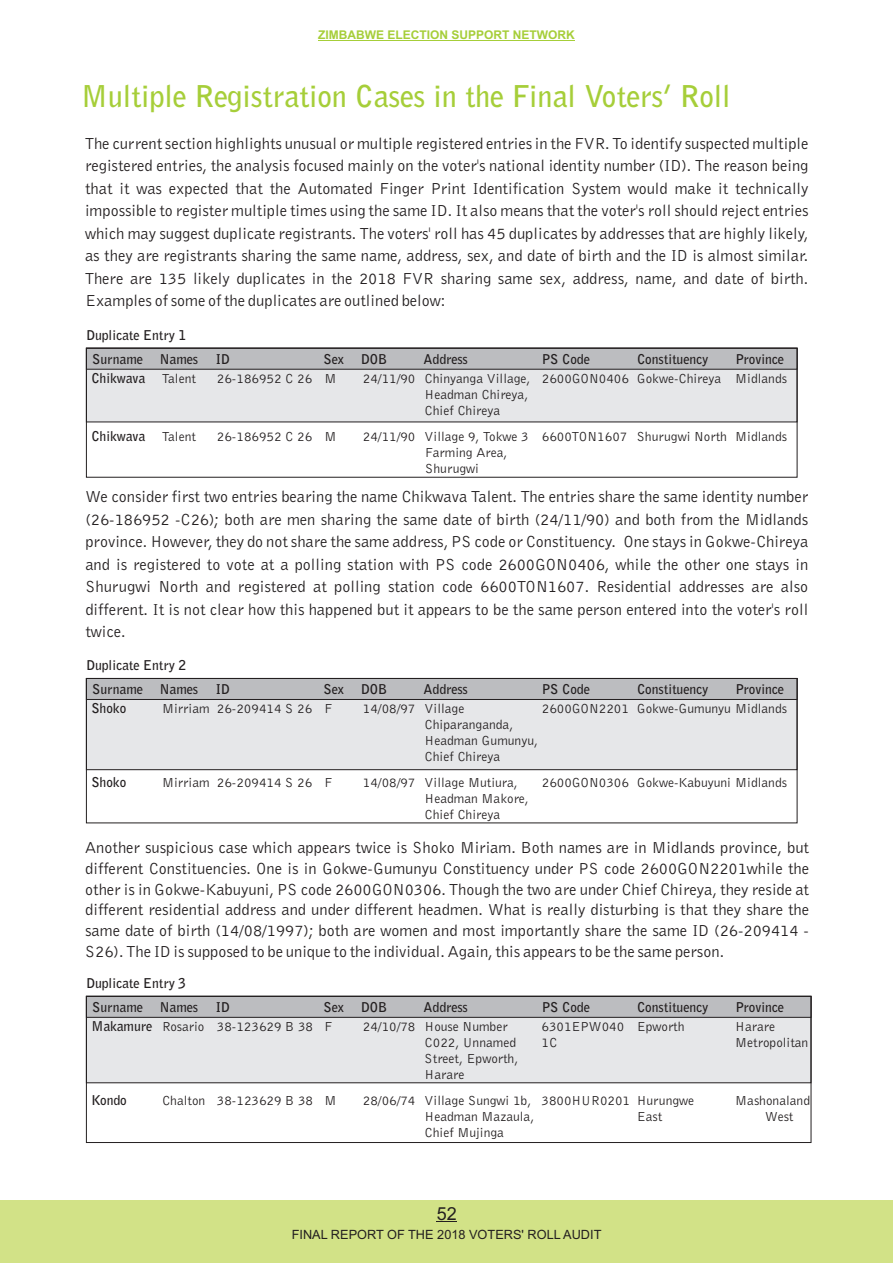
<style>
.page{position:relative;width:893px;height:1263px;background:#fff}
.page>*{position:absolute;margin:0;border:0;box-sizing:border-box;transform-origin:0 0}
.t1{font:700 30px "Bell Gothic BT";color:#a6ce39}
.t2{font:18px "Arial";color:#231f20}
.t3{font:16.5px/22.5px "Bell Gothic BT";color:#231f20;text-align:justify}
.t4{font:13.5px/16px "Bell Gothic BT";color:#231f20}
.t5{font:700 13.5px/24.3px "Bell Gothic BT";color:#231f20}
.t6{font:12.75px "Arial";color:#231f20}
.t7{font:700 12px "Arial";color:#a6ce39}
.s1{font-weight:400}
.s2{font-weight:700}
</style>
<div class="page">
<div style="left:88px;top:370px;width:710px;height:53px;background:#e6e7e9"></div>
<svg style="left:86px;top:347px;width:712px;height:23px;background:#b1b2b4"></svg>
<div style="left:86px;top:348px;width:711px;height:130px;border:1px solid #231f20"></div>
<div style="left:88px;top:700px;width:710px;height:70px;background:#e6e7e9"></div>
<div style="left:88px;top:678px;width:710px;height:22px;background:#bcbdc0"></div>
<div style="left:86px;top:678px;width:711px;height:145px;border:1px solid #231f20"></div>
<div style="left:88px;top:1018px;width:724px;height:65px;background:#e6e7e9"></div>
<svg style="left:86px;top:995px;width:726px;height:23px;background:#b3b4b6"></svg>
<div style="left:86px;top:996px;width:725px;height:147px;border:1px solid #231f20"></div>
<div style="left:0;top:1200px;width:893px;height:63px;background:#d2e287"></div>
<svg style="left:437px;top:1221px;width:20px;height:1px"></svg>
<hr style="left:318px;top:40px;width:257px;height:1px;background:#a6ce39">
<p class="t7" style="left:318px;top:31px;width:258px">ZIMBABWE ELECTION SUPPORT NETWORK</p>
<h1 class="t1" style="left:81px;top:84px;width:651px">Multiple Registration Cases in the Final Voters’ Roll</h1>
<p class="t3" style="left:85px;top:133px;width:725px">The current section highlights unusual or multiple registered entries in the FVR. To identify suspected multiple registered entries, the analysis focused mainly on the voter's national identity number (ID). The reason being that it was expected that the Automated Finger Print Identification System would make it technically impossible to register multiple times using the same ID. It also means that the voter's roll should reject entries which may suggest duplicate registrants. The voters' roll has 45 duplicates by addresses that are highly likely, as they are registrants sharing the same name, address, sex, and date of birth and the ID is almost similar.<br>There are 135 likely duplicates in the 2018 FVR sharing same sex, address, name, and date of birth.<br>Examples of some of the duplicates are outlined below:</p>
<p class="t5" style="left:92px;top:324px;width:95px;text-indent:-6px">Duplicate Entry 1<br>Surname</p>
<p class="t5" style="left:160px;top:348px;width:40px">Names</p>
<p class="t5" style="left:216px;top:348px;width:15px">ID</p>
<p class="t5" style="left:323px;top:348px;width:65px">Sex DOB</p>
<p class="t5" style="left:424px;top:348px;width:46px">Address</p>
<p class="t5" style="left:542px;top:348px;width:49px">PS Code</p>
<p class="t5" style="left:637px;top:348px;width:73px">Constituency</p>
<p class="t5" style="left:735px;top:348px;width:50px">Province</p>
<p class="t5" style="left:91px;top:367px;width:106px">Chikwava <span class="s1">Talent</span></p>
<p class="t4" style="left:217px;top:371px;width:121px">26-186952 C 26 M</p>
<p class="t4" style="left:425px;top:371px;width:107px;text-indent:-62px">24/11/90 Chinyanga Village,<br>Headman Chireya,<br>Chief Chireya</p>
<p class="t5" style="left:91px;top:425px;width:106px">Chikwava <span class="s1">Talent</span></p>
<p class="t4" style="left:217px;top:429px;width:121px">26-186952 C 26 M</p>
<p class="t4" style="left:425px;top:429px;width:363px;text-indent:-62px">24/11/90 Village 9, Tokwe 3 6600TON1607 Shurugwi North Midlands<br>Farming Area,<br>Shurugwi</p>
<p class="t4" style="left:542px;top:371px;width:247px">2600GON0406 Gokwe-Chireya Midlands</p>
<p class="t3" style="left:85px;top:486px;width:724px">We consider first two entries bearing the name Chikwava Talent. The entries share the same identity number (26-186952 -C26); both are men sharing the same date of birth (24/11/90) and both from the Midlands province. However, they do not share the same address, PS code or Constituency. One stays in Gokwe-Chireya and is registered to vote at a polling station with PS code 2600GON0406, while the other one stays in Shurugwi North and registered at polling station code 6600TON1607. Residential addresses are also different. It is not clear how this happened but it appears to be the same person entered into the voter's roll twice.</p>
<p class="t5" style="left:92px;top:654px;width:95px;text-indent:-6px">Duplicate Entry 2<br>Surname</p>
<p class="t5" style="left:160px;top:678px;width:40px">Names</p>
<p class="t5" style="left:216px;top:678px;width:15px">ID</p>
<p class="t5" style="left:323px;top:679px;width:65px">Sex DOB</p>
<p class="t5" style="left:424px;top:679px;width:46px">Address</p>
<p class="t5" style="left:542px;top:679px;width:49px">PS Code</p>
<p class="t5" style="left:637px;top:679px;width:73px">Constituency</p>
<p class="t5" style="left:735px;top:678px;width:50px">Province</p>
<p class="t5" style="left:91px;top:697px;width:36px">Shoko</p>
<p class="t4" style="left:162px;top:701px;width:172px">Mirriam 26-209414 S 26 F</p>
<p class="t4" style="left:363px;top:701px;width:103px">14/08/97 Village</p>
<p class="t4" style="left:542px;top:701px;width:247px">2600GON2201 Gokwe-Gumunyu Midlands</p>
<p class="t4" style="left:425px;top:718px;width:115px">Chiparanganda,<br>Headman Gumunyu,<br>Chief Chireya</p>
<p class="t5" style="left:91px;top:771px;width:36px">Shoko</p>
<p class="t4" style="left:162px;top:776px;width:172px">Mirriam 26-209414 S 26 F</p>
<p class="t4" style="left:363px;top:776px;width:156px">14/08/97 Village Mutiura,</p>
<p class="t4" style="left:542px;top:776px;width:247px">2600GON0306 Gokwe-Kabuyuni Midlands</p>
<p class="t4" style="left:425px;top:792px;width:106px">Headman Makore,<br>Chief Chireya</p>
<p class="t3" style="left:85px;top:838px;width:725px;line-height:20.7px">Another suspicious case which appears twice is Shoko Miriam. Both names are in Midlands province, but different Constituencies. One is in Gokwe-Gumunyu Constituency under PS code 2600GON2201while the other is in Gokwe-Kabuyuni, PS code 2600GON0306. Though the two are under Chief Chireya, they reside at different residential address and under different headmen. What is really disturbing is that they share the same date of birth (14/08/1997); both are women and most importantly share the same ID (26-209414 - S26). The ID is supposed to be unique to the individual. Again, this appears to be the same person.</p>
<p class="t5" style="left:92px;top:972px;width:95px;text-indent:-6px">Duplicate Entry 3<br>Surname</p>
<p class="t5" style="left:160px;top:996px;width:40px">Names</p>
<p class="t5" style="left:216px;top:996px;width:15px">ID</p>
<p class="t5" style="left:323px;top:997px;width:65px">Sex DOB</p>
<p class="t5" style="left:424px;top:997px;width:46px">Address</p>
<p class="t5" style="left:542px;top:997px;width:49px">PS Code</p>
<p class="t5" style="left:637px;top:997px;width:73px">Constituency</p>
<p class="t5" style="left:735px;top:996px;width:50px">Province</p>
<p class="t4" style="left:91px;top:1019px;width:242px"><span class="s2">Makamure</span> Rosario 38-123629 B 38 F</p>
<p class="t4" style="left:363px;top:1019px;width:146px">24/10/78 House Number</p>
<p class="t4" style="left:541px;top:1019px;width:144px">6301EPW040 Epworth</p>
<p class="t4" style="left:735px;top:1019px;width:41px">Harare</p>
<p class="t4" style="left:425px;top:1035px;width:93px">C022, Unnamed</p>
<p class="t4" style="left:542px;top:1035px;width:17px">1C</p>
<p class="t4" style="left:735px;top:1035px;width:75px">Metropolitan</p>
<p class="t4" style="left:425px;top:1051px;width:95px">Street, Epworth,<br>Harare</p>
<p class="t5" style="left:91px;top:1089px;width:37px">Kondo</p>
<p class="t4" style="left:162px;top:1093px;width:176px">Chalton 38-123629 B 38 M</p>
<p class="t4" style="left:363px;top:1093px;width:333px">28/06/74 Village Sungwi 1b, 3800HUR0201 Hurungwe</p>
<p class="t4" style="left:735px;top:1093px;width:76px">Mashonaland</p>
<p class="t4" style="left:425px;top:1109px;width:111px">Headman Mazaula,</p>
<p class="t4" style="left:637px;top:1109px;width:27px">East</p>
<p class="t4" style="left:765px;top:1109px;width:30px">West</p>
<p class="t4" style="left:425px;top:1125px;width:81px">Chief Mujinga</p>
<p class="t2" style="left:437px;top:1207px;width:22px">52</p>
<p class="t6" style="left:292px;top:1229px;width:311px">FINAL REPORT OF THE 2018 VOTERS' ROLL AUDIT</p>
</div>
